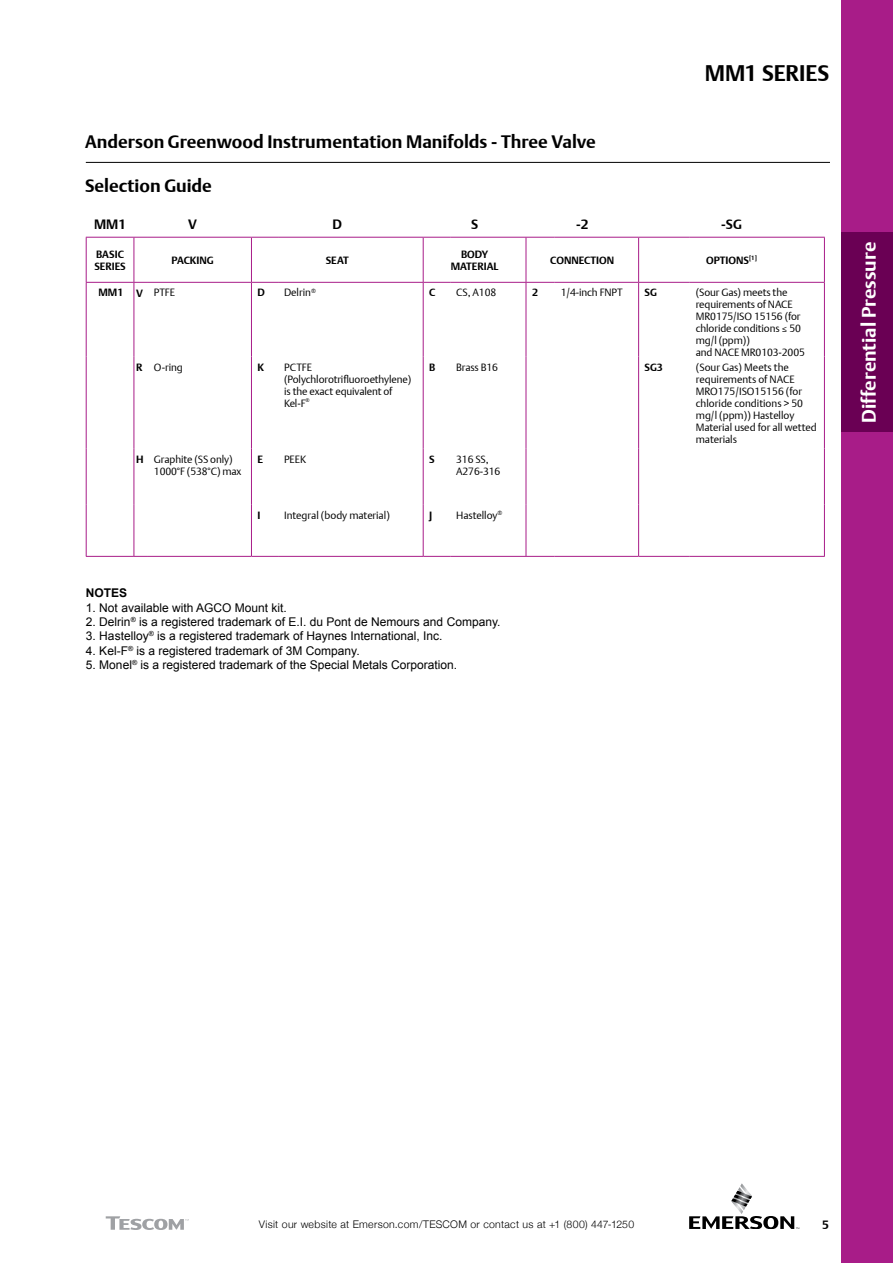
<style>
.page{position:relative;width:893px;height:1263px;background:#fff}
.page>*{position:absolute;margin:0;border:0;box-sizing:border-box;transform-origin:0 0}
.t1{font:700 22.5px "DTL Argo T";color:#000}
.t2{font:700 19.5px "DTL Argo T";color:#fff}
.t3{font:700 18px "DTL Argo T";color:#000}
.t4{font:700 13.5px "DTL Argo T";color:#000}
.t5{font:12px "Arial";color:#000}
.t6{font:700 12px "Arial";color:#000}
.t7{font:700 12px "DTL Argo T";color:#000}
.t8{font:10.5px/12px "DTL Argo T Light";letter-spacing:-.01em;color:#000}
.t9{font:700 10.5px/12.6px "DTL Argo T";color:#000}
.t10{font:300 10.5px "Helvetica Neue";letter-spacing:.03em;color:#000}
.s1{font-family:"DTL Argo T Light";font-weight:400}
.s2{font-family:"DTL Argo T";font-weight:700}
</style>
<div class="page">
<div style="left:842px;top:0;width:51px;height:1263px;background:#a81c88"></div>
<svg style="left:689px;top:1183px;width:110px;height:46px"></svg>
<hr style="left:86px;top:162px;width:744px;height:1px;background:#000">
<svg style="left:106px;top:1216px;width:83px;height:14px"></svg>
<div style="left:842px;top:233px;width:51px;height:199px;background:#6a0054"></div>
<hr style="left:86px;top:238px;width:1px;height:44px;background:#a81c88">
<hr style="left:134px;top:238px;width:1px;height:44px;background:#a81c88">
<hr style="left:251px;top:238px;width:1px;height:44px;background:#a81c88">
<hr style="left:423px;top:238px;width:1px;height:44px;background:#a81c88">
<hr style="left:526px;top:238px;width:1px;height:44px;background:#a81c88">
<hr style="left:638px;top:238px;width:1px;height:44px;background:#a81c88">
<hr style="left:86px;top:283px;width:1px;height:73px;background:#a81c88">
<hr style="left:86px;top:356px;width:1px;height:93px;background:#a81c88">
<hr style="left:86px;top:449px;width:1px;height:56px;background:#a81c88">
<hr style="left:86px;top:505px;width:1px;height:51px;background:#a81c88">
<hr style="left:134px;top:283px;width:1px;height:73px;background:#a81c88">
<hr style="left:251px;top:283px;width:1px;height:73px;background:#a81c88">
<hr style="left:423px;top:283px;width:1px;height:73px;background:#a81c88">
<hr style="left:526px;top:283px;width:1px;height:73px;background:#a81c88">
<hr style="left:638px;top:283px;width:1px;height:73px;background:#a81c88">
<hr style="left:824px;top:283px;width:1px;height:73px;background:#a81c88">
<hr style="left:134px;top:356px;width:1px;height:93px;background:#a81c88">
<hr style="left:251px;top:356px;width:1px;height:93px;background:#a81c88">
<hr style="left:423px;top:356px;width:1px;height:93px;background:#a81c88">
<hr style="left:526px;top:356px;width:1px;height:93px;background:#a81c88">
<hr style="left:638px;top:356px;width:1px;height:93px;background:#a81c88">
<hr style="left:824px;top:356px;width:1px;height:93px;background:#a81c88">
<hr style="left:134px;top:449px;width:1px;height:56px;background:#a81c88">
<hr style="left:251px;top:449px;width:1px;height:56px;background:#a81c88">
<hr style="left:423px;top:449px;width:1px;height:56px;background:#a81c88">
<hr style="left:526px;top:449px;width:1px;height:56px;background:#a81c88">
<hr style="left:638px;top:449px;width:1px;height:56px;background:#a81c88">
<hr style="left:824px;top:449px;width:1px;height:56px;background:#a81c88">
<hr style="left:134px;top:505px;width:1px;height:51px;background:#a81c88">
<hr style="left:251px;top:505px;width:1px;height:51px;background:#a81c88">
<hr style="left:423px;top:505px;width:1px;height:51px;background:#a81c88">
<hr style="left:526px;top:505px;width:1px;height:51px;background:#a81c88">
<hr style="left:638px;top:505px;width:1px;height:51px;background:#a81c88">
<hr style="left:824px;top:505px;width:1px;height:51px;background:#a81c88">
<hr style="left:86px;top:237px;width:48px;height:1px;background:#a81c88">
<svg style="left:134px;top:237px;width:14px;height:1px"></svg>
<hr style="left:148px;top:237px;width:103px;height:1px;background:#a81c88">
<svg style="left:251px;top:237px;width:27px;height:1px"></svg>
<hr style="left:278px;top:237px;width:145px;height:1px;background:#a81c88">
<svg style="left:423px;top:237px;width:27px;height:1px"></svg>
<hr style="left:450px;top:237px;width:76px;height:1px;background:#a81c88">
<svg style="left:526px;top:237px;width:29px;height:1px"></svg>
<hr style="left:555px;top:237px;width:84px;height:1px;background:#a81c88">
<hr style="left:639px;top:237px;width:51px;height:1px;background:#a81c88">
<hr style="left:690px;top:237px;width:135px;height:1px;background:#a81c88">
<hr style="left:824px;top:238px;width:1px;height:44px;background:#a81c88">
<hr style="left:86px;top:282px;width:48px;height:1px;background:#a81c88">
<svg style="left:134px;top:282px;width:14px;height:1px"></svg>
<hr style="left:148px;top:282px;width:103px;height:1px;background:#a81c88">
<svg style="left:251px;top:282px;width:27px;height:1px"></svg>
<hr style="left:278px;top:282px;width:145px;height:1px;background:#a81c88">
<svg style="left:423px;top:282px;width:27px;height:1px"></svg>
<hr style="left:450px;top:282px;width:76px;height:1px;background:#a81c88">
<svg style="left:526px;top:282px;width:29px;height:1px"></svg>
<hr style="left:555px;top:282px;width:84px;height:1px;background:#a81c88">
<hr style="left:639px;top:282px;width:51px;height:1px;background:#a81c88">
<hr style="left:690px;top:282px;width:135px;height:1px;background:#a81c88">
<hr style="left:148px;top:556px;width:103px;height:1px;background:#a81c88">
<svg style="left:251px;top:556px;width:27px;height:1px"></svg>
<hr style="left:278px;top:556px;width:145px;height:1px;background:#a81c88">
<svg style="left:423px;top:556px;width:27px;height:1px"></svg>
<hr style="left:450px;top:556px;width:76px;height:1px;background:#a81c88">
<svg style="left:526px;top:556px;width:29px;height:1px"></svg>
<hr style="left:555px;top:556px;width:84px;height:1px;background:#a81c88">
<hr style="left:639px;top:556px;width:51px;height:1px;background:#a81c88">
<hr style="left:690px;top:556px;width:135px;height:1px;background:#a81c88">
<hr style="left:86px;top:556px;width:48px;height:1px;background:#a81c88">
<svg style="left:134px;top:556px;width:14px;height:1px"></svg>
<h3 class="t3" style="left:85px;top:131px;width:512px">Anderson Greenwood Instrumentation Manifolds - Three Valve</h3>
<h1 class="t1" style="left:705px;top:60px;width:126px">MM1 SERIES</h1>
<h3 class="t3" style="left:85px;top:175px;width:128px">Selection Guide</h3>
<p class="t4" style="left:94px;top:216px;width:34px">MM1</p>
<p class="t4" style="left:188px;top:216px;width:10px">V</p>
<p class="t4" style="left:333px;top:216px;width:11px">D</p>
<p class="t4" style="left:471px;top:216px;width:9px">S</p>
<p class="t4" style="left:576px;top:216px;width:14px">-2</p>
<p class="t4" style="left:721px;top:216px;width:22px">-SG</p>
<p class="t9" style="left:94px;top:247px;width:33px">BASIC<br>SERIES</p>
<p class="t9" style="left:172px;top:254px;width:44px">PACKING</p>
<p class="t9" style="left:326px;top:254px;width:25px">SEAT</p>
<p class="t9" style="left:451px;top:247px;width:49px;text-align:center">BODY<br>MATERIAL</p>
<p class="t9" style="left:550px;top:254px;width:66px">CONNECTION</p>
<p class="t9" style="left:706px;top:254px;width:52px">OPTIONS<sup>[1]</sup></p>
<p class="t9" style="left:99px;top:286px;width:78px">MM1 V <span class="s1">PTFE</span></p>
<p class="t9" style="left:257px;top:286px;width:9px">D</p>
<p class="t8" style="left:284px;top:287px;width:33px">Delrin<sup>®</sup></p>
<p class="t9" style="left:429px;top:286px;width:8px">C</p>
<p class="t8" style="left:456px;top:287px;width:42px">CS, A108</p>
<p class="t9" style="left:532px;top:286px;width:7px">2</p>
<p class="t8" style="left:561px;top:287px;width:63px">1/4-inch FNPT</p>
<p class="t9" style="left:645px;top:286px;width:14px">SG</p>
<p class="t8" style="left:696px;top:287px;width:111px">(Sour Gas) meets the requirements of NACE<br>MR0175/ISO 15156 (for chloride conditions ≤ 50 mg/l (ppm))<br>and NACE MR0103-2005</p>
<p class="t8" style="left:136px;top:361px;width:48px"><span class="s2">R</span> O-ring</p>
<p class="t9" style="left:257px;top:360px;width:8px">K</p>
<p class="t8" style="left:284px;top:361px;width:129px">PCTFE (Polychlorotrifluoroethylene) is the exact equivalent of<br>Kel-F<sup>®</sup></p>
<p class="t9" style="left:429px;top:360px;width:8px">B</p>
<p class="t8" style="left:456px;top:361px;width:43px">Brass B16</p>
<p class="t9" style="left:645px;top:360px;width:20px">SG3</p>
<p class="t8" style="left:696px;top:361px;width:122px">(Sour Gas) Meets the requirements of NACE<br>MRO175/ISO15156 (for chloride conditions &gt; 50 mg/l (ppm)) Hastelloy<br>Material used for all wetted materials</p>
<p class="t8" style="left:154px;top:453px;width:89px;text-indent:-18px"><span class="s2">H</span> Graphite (SS only)<br>1000°F (538°C) max</p>
<p class="t9" style="left:257px;top:453px;width:7px">E</p>
<p class="t8" style="left:284px;top:453px;width:24px">PEEK</p>
<p class="t9" style="left:429px;top:453px;width:7px">S</p>
<p class="t8" style="left:456px;top:453px;width:46px">316 SS,<br>A276-316</p>
<p class="t9" style="left:257px;top:509px;width:4px">I</p>
<p class="t8" style="left:284px;top:509px;width:107px">Integral (body material)</p>
<p class="t9" style="left:429px;top:509px;width:5px">J</p>
<p class="t8" style="left:456px;top:509px;width:48px">Hastelloy<sup>®</sup></p>
<p class="t6" style="left:86px;top:585px;width:43px">NOTES</p>
<p class="t5" style="left:86px;top:599px;width:202px">1. Not available with AGCO Mount kit.</p>
<p class="t5" style="left:86px;top:614px;width:416px">2. Delrin<sup>®</sup> is a registered trademark of E.I. du Pont de Nemours and Company.</p>
<p class="t5" style="left:86px;top:628px;width:358px">3. Hastelloy<sup>®</sup> is a registered trademark of Haynes International, Inc.</p>
<p class="t5" style="left:86px;top:643px;width:275px">4. Kel-F<sup>®</sup> is a registered trademark of 3M Company.</p>
<p class="t5" style="left:86px;top:657px;width:373px">5. Monel<sup>®</sup> is a registered trademark of the Special Metals Corporation.</p>
<h2 class="t2" style="left:857px;top:423px;width:183px;rotate:-90deg">Differential Pressure</h2>
<p class="t10" style="left:259px;top:1216px;width:377px">Visit our website at Emerson.com/TESCOM or contact us at +1 (800) 447-1250</p>
<p class="t7" style="left:822px;top:1217px;width:8px">5</p>
</div>
